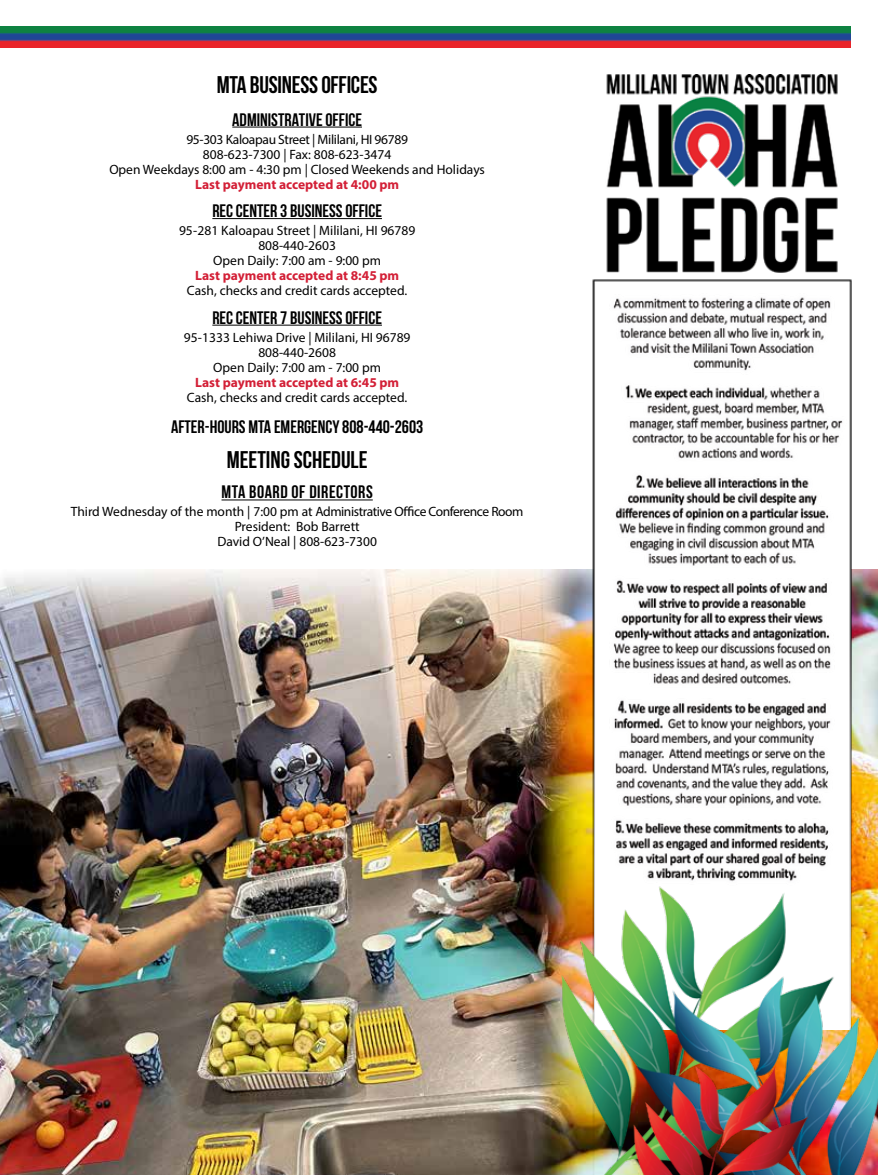
<style>
.page{position:relative;width:878px;height:1175px;background:#fff}
.page>*{position:absolute;margin:0;border:0;box-sizing:border-box;transform-origin:0 0}
.t1{font:700 24px "Bebas Neue";letter-spacing:-.01em;color:#000}
.t2{font:700 18px "Bebas Neue";color:#000}
.t3{font:700 18px "Bebas Neue";letter-spacing:.03em;color:#000}
.t4{font:13.5px/15px "Myriad Pro";color:#000;text-align:center}
.t5{font:700 13.5px "Myriad Pro";color:#d31f36}
.s1{font-weight:400}
</style>
<div class="page">
<img style="left:0;top:569px;width:561px;height:605px">
<img style="left:0;top:27px;width:850px;height:20px">
<img style="left:561px;top:74px;width:317px;height:1100px">
<div style="left:27px;top:58px;width:540px;height:505px;background:#fff"></div>
<hr style="left:232px;top:127px;width:130px;height:1px;background:#000">
<hr style="left:212px;top:218px;width:170px;height:1px;background:#000">
<hr style="left:212px;top:325px;width:170px;height:1px;background:#000">
<hr style="left:221px;top:499px;width:152px;height:1px;background:#000">
<h1 class="t1" style="left:217px;top:71px;width:162px">MTA BUSINESS OFFICES</h1>
<h2 class="t2" style="left:232px;top:109px;width:131px">ADMINISTRATIVE OFFICE</h2>
<p class="t4" style="left:109px;top:131px;width:377px">95-303 Kaloapau Street | Mililani, HI 96789<br>808-623-7300 | Fax: 808-623-3474<br>Open Weekdays 8:00 am - 4:30 pm | Closed Weekends and Holidays</p>
<p class="t5" style="left:195px;top:175px;width:206px">Last payment accepted at 4:00 pm</p>
<h2 class="t2" style="left:212px;top:201px;width:171px">REC CENTER 3 BUSINESS OFFICE</h2>
<p class="t4" style="left:179px;top:223px;width:238px">95-281 Kaloapau Street | Mililani, HI 96789<br>808-440-2603<br>Open Daily: 7:00 am - 9:00 pm</p>
<p class="t5" style="left:195px;top:267px;width:206px">Last payment accepted at 8:45 pm</p>
<p class="t4" style="left:187px;top:283px;width:222px">Cash, checks and credit cards accepted.</p>
<h2 class="t2" style="left:212px;top:307px;width:171px">REC CENTER 7 BUSINESS OFFICE</h2>
<p class="t4" style="left:184px;top:329px;width:228px">95-1333 Lehiwa Drive | Mililani, HI 96789<br>808-440-2608<br>Open Daily: 7:00 am - 7:00 pm</p>
<p class="t5" style="left:195px;top:373px;width:206px">Last payment accepted at 6:45 pm</p>
<p class="t4" style="left:187px;top:389px;width:222px">Cash, checks and credit cards accepted.</p>
<h2 class="t2" style="left:171px;top:417px;width:254px">AFTER-HOURS MTA EMERGENCY <span class="s1">808-440-2603</span></h2>
<h1 class="t1" style="left:227px;top:447px;width:142px">MEETING SCHEDULE</h1>
<h2 class="t3" style="left:221px;top:482px;width:153px">MTA BOARD OF DIRECTORS</h2>
<p class="t4" style="left:71px;top:504px;width:454px">Third Wednesday of the month | 7:00 pm at Administrative Office Conference Room<br>President: Bob Barrett<br>David O’Neal | 808-623-7300</p>
</div>
